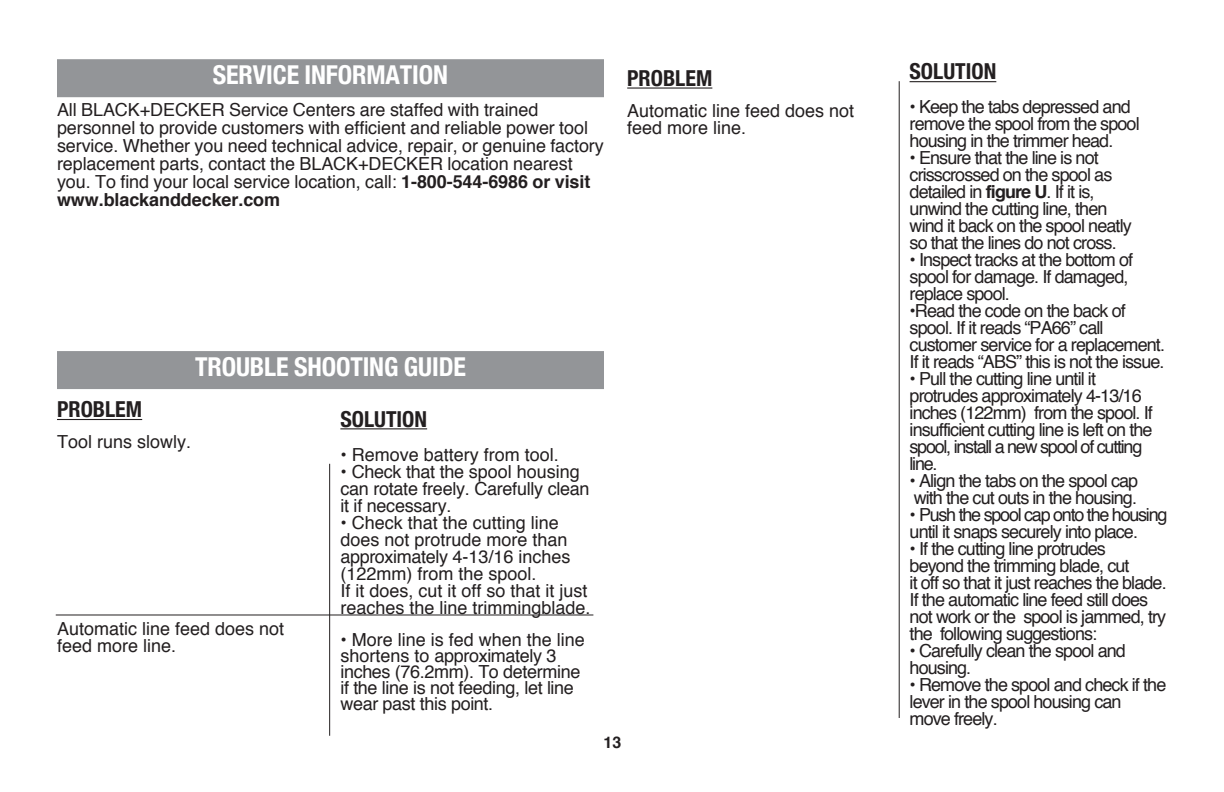
<style>
.page{position:relative;width:1224px;height:792px;background:#fff}
.page>*{position:absolute;margin:0;border:0;box-sizing:border-box;transform-origin:0 0}
.t1{font:700 condensed 26px "Helvetica Neue";letter-spacing:-.005em;color:#fff}
.t2{font:700 condensed 22px "Helvetica Neue";color:#231f20}
.t3{font:18px/17px "Helvetica";letter-spacing:-.05em;color:#231f20}
.t4{font:18px/18px "Helvetica";letter-spacing:-.005em;color:#231f20}
.t5{font:18px/17px "Helvetica";color:#231f20}
.t6{font:18px/16px "Helvetica";letter-spacing:-.02em;color:#231f20}
.t7{font:18px/17px "Helvetica";letter-spacing:-.015em;color:#231f20}
.t8{font:700 16px "Helvetica";color:#231f20}
.s1{font-weight:700}
</style>
<div class="page">
<div style="left:57px;top:59px;width:547px;height:38px;background:#939598"></div>
<hr style="left:57px;top:419px;width:85px;height:1px;background:#231f20">
<hr style="left:340px;top:428px;width:87px;height:1px;background:#231f20">
<hr style="left:56px;top:614px;width:537px;height:1px;background:#231f20">
<hr style="left:329px;top:464px;width:1px;height:272px;background:#231f20">
<hr style="left:627px;top:87px;width:85px;height:2px;background:#231f20">
<hr style="left:910px;top:81px;width:86px;height:1px;background:#231f20">
<hr style="left:899px;top:81px;width:1px;height:637px;background:#231f20">
<div style="left:57px;top:351px;width:547px;height:38px;background:#939598"></div>
<h1 class="t1" style="left:213px;top:53px;width:237px">SERVICE INFORMATION</h1>
<p class="t4" style="left:57px;top:101px;width:548px">All BLACK+DECKER Service Centers are staffed with trained personnel to provide customers with efficient and reliable power tool service. Whether you need technical advice, repair, or genuine factory replacement parts, contact the BLACK+DECKER location nearest you. To find your local service location, call: <span class="s1">1-800-544-6986 or visit www.blackanddecker.com</span></p>
<p class="t2" style="left:627px;top:60px;width:87px">PROBLEM</p>
<p class="t5" style="left:627px;top:103px;width:229px">Automatic line feed does not feed more line.</p>
<h1 class="t1" style="left:195px;top:345px;width:271px">TROUBLE SHOOTING GUI DE</h1>
<p class="t2" style="left:57px;top:391px;width:87px">PROBLEM</p>
<p class="t5" style="left:57px;top:434px;width:136px">Tool runs slowly.</p>
<p class="t5" style="left:57px;top:621px;width:229px">Automatic line feed does not feed more line.</p>
<p class="t2" style="left:340px;top:401px;width:88px">SOLUTION</p>
<p class="t5" style="left:340px;top:446px;width:220px">• Remove battery from tool.</p>
<p class="t7" style="left:340px;top:463px;width:251px">• Check that the spool housing can rotate freely. Carefully clean it if necessary.</p>
<p class="t5" style="left:340px;top:514px;width:252px">• Check that the cutting line does not protrude more than approximately 4-13/16 inches (122mm) from the spool.<br>If it does, cut it off so that it just reaches the line trimmingblade.</p>
<p class="t6" style="left:340px;top:632px;width:246px">• More line is fed when the line shortens to approximately 3 inches (76.2mm). To determine if the line is not feeding, let line wear past this point.</p>
<p class="t8" style="left:604px;top:729px;width:19px">13</p>
<p class="t2" style="left:910px;top:53px;width:88px">SOLUTION</p>
<p class="t3" style="left:910px;top:99px;width:232px">• Keep the tabs depressed and remove the spool from the spool housing in the trimmer head.</p>
<p class="t3" style="left:910px;top:150px;width:224px">• Ensure that the line is not crisscrossed on the spool as detailed in <span class="s1">figure U</span>. If it is, unwind the cutting line, then wind it back on the spool neatly so that the lines do not cross.</p>
<p class="t3" style="left:910px;top:252px;width:225px">• Inspect tracks at the bottom of spool for damage. If damaged, replace spool.</p>
<p class="t3" style="left:910px;top:303px;width:257px">•Read the code on the back of spool. If it reads “PA66” call customer service for a replacement.<br>If it reads “ABS” this is not the issue.</p>
<p class="t3" style="left:910px;top:371px;width:245px">• Pull the cutting line until it protrudes approximately 4-13/16 inches (122mm) from the spool. If insufficient cutting line is left on the spool, install a new spool of cutting line.</p>
<p class="t3" style="left:910px;top:473px;width:230px">• Align the tabs on the spool cap with the cut outs in the housing.</p>
<p class="t3" style="left:910px;top:507px;width:259px">• Push the spool cap onto the housing until it snaps securely into place.</p>
<p class="t3" style="left:910px;top:541px;width:259px">• If the cutting line protrudes<br>beyond the trimming blade, cut<br>it off so that it just reaches the blade.<br>If the automatic line feed still does not work or the spool is jammed, try the following suggestions:</p>
<p class="t3" style="left:910px;top:643px;width:218px">• Carefully clean the spool and housing.</p>
<p class="t3" style="left:910px;top:677px;width:258px">• Remove the spool and check if the lever in the spool housing can move freely.</p>
</div>
